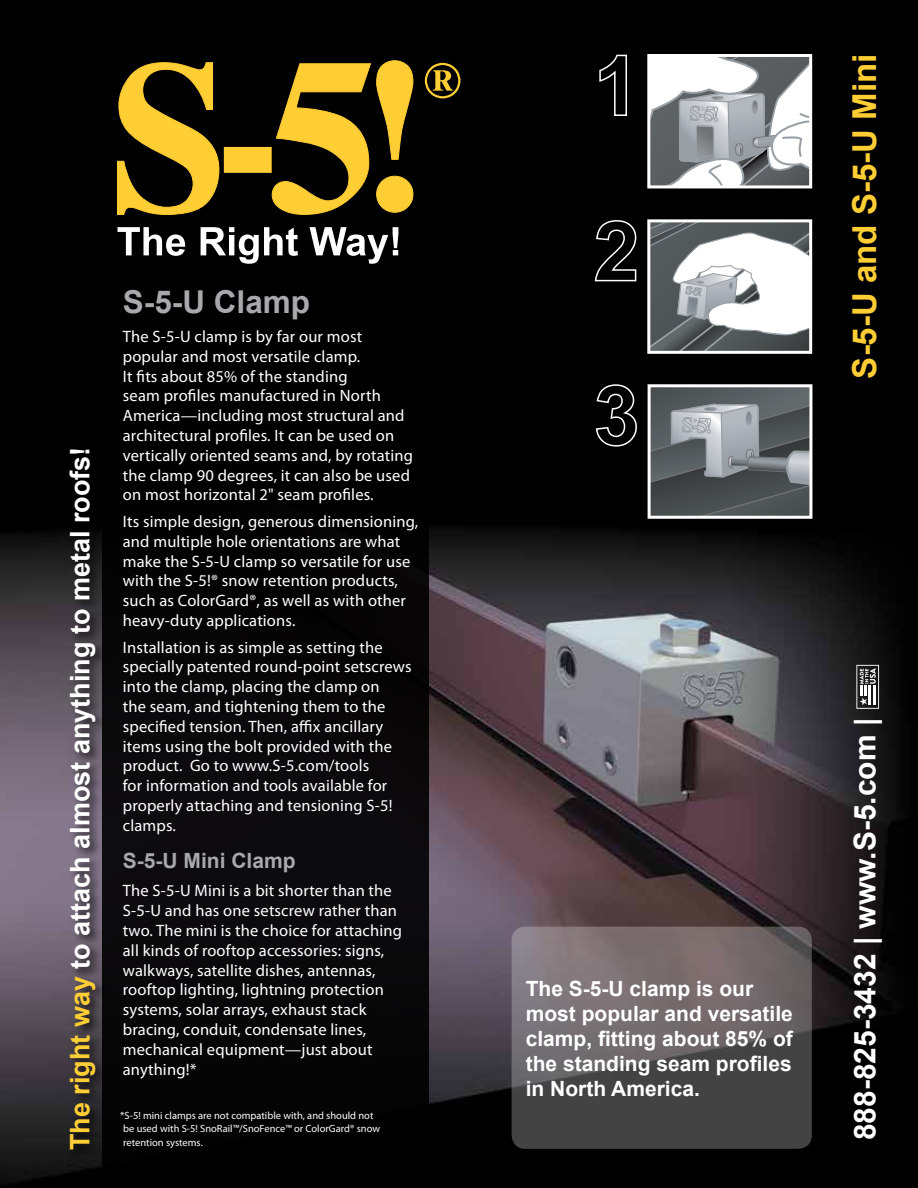
<style>
.page{position:relative;width:918px;height:1188px;background:#fff}
.page>*{position:absolute;margin:0;border:0;box-sizing:border-box;transform-origin:0 0}
.t1{font:700 33px "Arial";color:#ffce35}
.t2{font:700 31.5px "Arial";color:#a7a9ac}
.t3{font:700 30px "Arial";color:#fff}
.t4{font:700 27px "Arial";color:#fff}
.t5{font:700 21px/25.2px "Arial";color:#fff}
.t6{font:700 21px "Arial";color:#a7a9ac}
.t7{font:16.5px/19.8px "Myriad Pro";letter-spacing:.01em;color:#fff}
.t8{font:10.5px/13.5px "Myriad Pro";color:#fff}
.t9{font:9.3px "Myriad";color:#989fa5}
.t10{font:7.5px "Myriad";color:#7e8082}
.t11{font:5.4px "Myriad";color:#989fa5}
.s1{color:#ffce35}
</style>
<div class="page">
<img style="left:0;top:0;width:918px;height:1188px">
<div style="left:102px;top:0;width:327px;height:1188px;background:#000"></div>
<svg style="left:512px;top:927px;width:300px;height:222px;background:#615c5e"></svg>
<svg style="left:651px;top:58px;width:157px;height:126px"></svg>
<div style="left:647px;top:54px;width:165px;height:134px;border:3px solid #fff"></div>
<svg style="left:599px;top:54px;width:29px;height:63px;background:#242424"></svg>
<svg style="left:651px;top:223px;width:157px;height:127px"></svg>
<div style="left:647px;top:219px;width:165px;height:135px;border:3px solid #fff"></div>
<svg style="left:594px;top:219px;width:43px;height:63px;background:#252525"></svg>
<svg style="left:652px;top:388px;width:156px;height:127px;background:#696e71"></svg>
<div style="left:648px;top:384px;width:164px;height:135px;border:3px solid #fff"></div>
<svg style="left:595px;top:384px;width:43px;height:63px;background:#252525"></svg>
<div style="left:68px;top:446px;width:39px;height:715px;background:#000;opacity:.75"></div>
<svg style="left:856px;top:665px;width:23px;height:44px"></svg>
<svg style="left:118px;top:227px;width:67px;height:29px"></svg>
<svg style="left:201px;top:227px;width:97px;height:37px"></svg>
<svg style="left:310px;top:227px;width:88px;height:37px"></svg>
<svg style="left:117px;top:62px;width:102px;height:153px"></svg>
<div style="left:224px;top:147px;width:47px;height:25px;background:#ffce35"></div>
<div style="left:224px;top:147px;width:47px;height:26px;border:1px solid #ffcd33"></div>
<svg style="left:272px;top:60px;width:141px;height:155px"></svg>
<svg style="left:425px;top:63px;width:35px;height:35px"></svg>
<h3 class="t4" style="left:62px;top:1150px;width:705px;rotate:-90deg"><span class="s1">The right way</span> to attach almost anything to metal roofs!</h3>
<h2 class="t2" style="left:123px;top:282px;width:189px">S-5-U Clamp</h2>
<p class="t7" style="left:123px;top:326px;width:292px">The S-5-U clamp is by far our most popular and most versatile clamp.<br>It fits about 85% of the standing<br>seam profiles manufactured in North America—including most structural and architectural profiles. It can be used on vertically oriented seams and, by rotating the clamp 90 degrees, it can also be used on most horizontal 2" seam profiles.</p>
<p class="t7" style="left:123px;top:511px;width:297px">Its simple design, generous dimensioning, and multiple hole orientations are what make the S-5-U clamp so versatile for use with the S-5!® snow retention products, such as ColorGard®, as well as with other heavy-duty applications.</p>
<p class="t7" style="left:123px;top:637px;width:290px">Installation is as simple as setting the specially patented round-point setscrews into the clamp, placing the clamp on<br>the seam, and tightening them to the specified tension. Then, affix ancillary items using the bolt provided with the product. Go to www.S-5.com/tools<br>for information and tools available for properly attaching and tensioning S-5! clamps.</p>
<p class="t6" style="left:123px;top:846px;width:174px">S-5-U Mini Clamp</p>
<p class="t7" style="left:123px;top:881px;width:281px">The S-5-U Mini is a bit shorter than the S-5-U and has one setscrew rather than two. The mini is the choice for attaching all kinds of rooftop accessories: signs, walkways, satellite dishes, antennas, rooftop lighting, lightning protection systems, solar arrays, exhaust stack bracing, conduit, condensate lines, mechanical equipment—just about anything!*</p>
<p class="t8" style="left:120px;top:1108px;width:261px">*S-5! mini clamps are not compatible with, and should not be used with S-5! SnoRail™/SnoFence™ or ColorGard® snow retention systems.</p>
<p class="t9" style="left:700px;top:105px;width:6px">®</p>
<p class="t11" style="left:692px;top:286px;width:4px">®</p>
<p class="t10" style="left:693px;top:417px;width:5px">®</p>
<h1 class="t1" style="left:843px;top:379px;width:326px;rotate:-90deg">S-5-U and S-5-U Mini</h1>
<p class="t5" style="left:526px;top:976px;width:269px">The S-5-U clamp is our most popular and versatile clamp, fitting about 85% of the standing seam profiles in North America.</p>
<h3 class="t3" style="left:845px;top:1140px;width:424px;rotate:-90deg">888-825-3432 | www.S-5.com |</h3>
</div>
